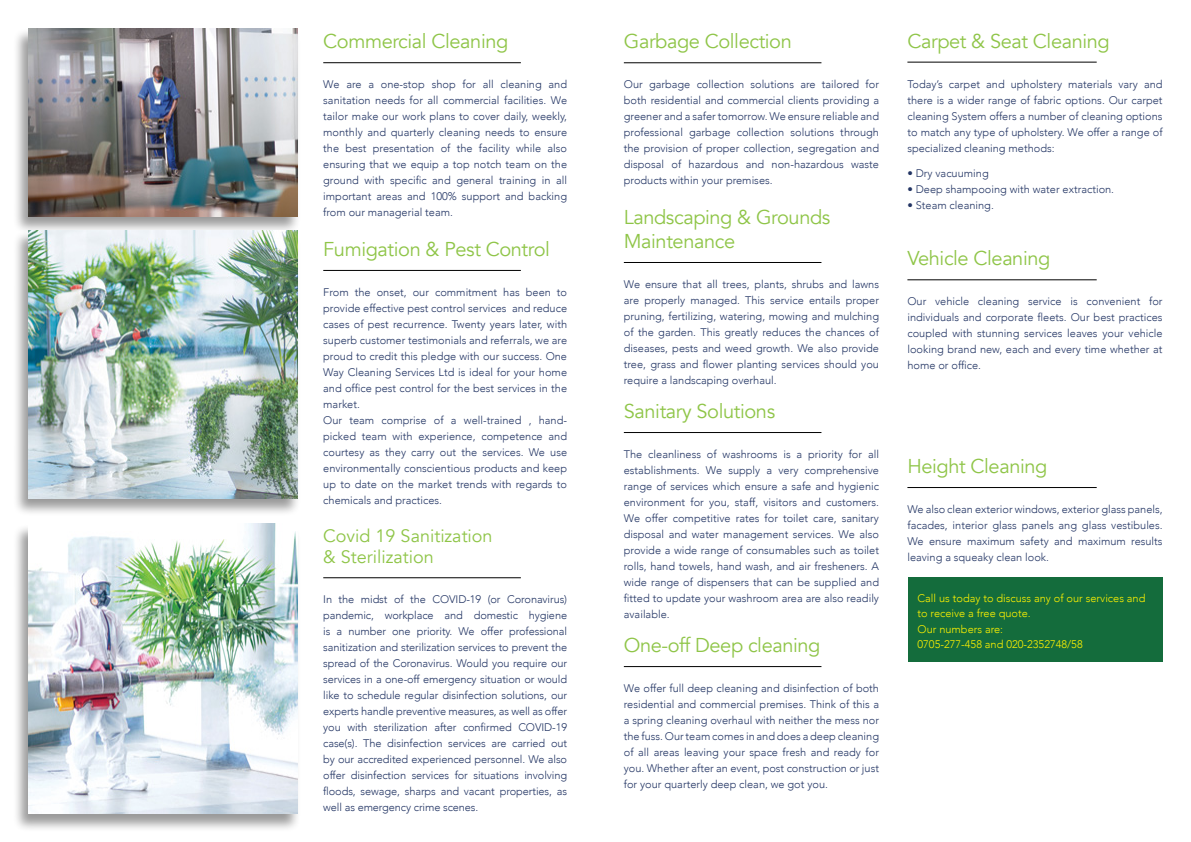
<style>
.page{position:relative;width:1191px;height:842px;background:#fff}
.page>*{position:absolute;margin:0;border:0;box-sizing:border-box;transform-origin:0 0}
.t1{font:20px/24px "Avenir";letter-spacing:-.02em;color:#8fc548}
.t2{font:18px/21.6px "Avenir";color:#8fc548}
.t3{font:300 11px/16px "Avenir";color:#233564;text-align:justify}
.t4{font:300 11px/15px "Avenir";color:#fff200}
</style>
<div class="page">
<div style="left:12px;top:28px;width:289px;height:207px;background:#000;opacity:.4"></div>
<img style="left:28px;top:28px;width:270px;height:188px">
<div style="left:12px;top:230px;width:289px;height:287px;background:#000;opacity:.4"></div>
<img style="left:28px;top:230px;width:270px;height:268px">
<div style="left:12px;top:523px;width:289px;height:309px;background:#000;opacity:.4"></div>
<img style="left:28px;top:524px;width:270px;height:290px">
<hr style="left:323px;top:270px;width:198px;height:1px;background:#000">
<hr style="left:323px;top:577px;width:198px;height:1px;background:#000">
<hr style="left:323px;top:62px;width:198px;height:1px;background:#000">
<hr style="left:624px;top:63px;width:197px;height:1px;background:#000">
<hr style="left:624px;top:262px;width:197px;height:1px;background:#000">
<hr style="left:624px;top:432px;width:197px;height:1px;background:#000">
<hr style="left:624px;top:666px;width:197px;height:1px;background:#000">
<hr style="left:907px;top:62px;width:189px;height:1px;background:#000">
<hr style="left:907px;top:280px;width:189px;height:1px;background:#000">
<hr style="left:907px;top:487px;width:189px;height:1px;background:#000">
<div style="left:908px;top:577px;width:254px;height:85px;background:#146c3c"></div>
<h1 class="t1" style="left:323px;top:30px;width:187px">Commercial Cleaning</h1>
<h1 class="t1" style="left:624px;top:30px;width:169px">Garbage Collection</h1>
<p class="t3" style="left:624px;top:76px;width:257px">Our garbage collection solutions are tailored for both residential and commercial clients providing a greener and a safer tomorrow. We ensure reliable and professional garbage collection solutions through the provision of proper collection, segregation and disposal of hazardous and non-hazardous waste products within your premises.</p>
<h1 class="t1" style="left:624px;top:206px;width:208px">Landscaping &amp; Grounds<br>Maintenance</h1>
<p class="t3" style="left:624px;top:276px;width:257px">We ensure that all trees, plants, shrubs and lawns are properly managed. This service entails proper pruning, fertilizing, watering, mowing and mulching of the garden. This greatly reduces the chances of diseases, pests and weed growth. We also provide tree, grass and flower planting services should you require a landscaping overhaul.</p>
<h1 class="t1" style="left:624px;top:400px;width:153px">Sanitary Solutions</h1>
<p class="t3" style="left:624px;top:446px;width:257px">The cleanliness of washrooms is a priority for all establishments. We supply a very comprehensive range of services which ensure a safe and hygienic environment for you, staff, visitors and customers.<br>We offer competitive rates for toilet care, sanitary disposal and water management services. We also provide a wide range of consumables such as toilet rolls, hand towels, hand wash, and air fresheners. A wide range of dispensers that can be supplied and fitted to update your washroom area are also readily available.</p>
<h1 class="t1" style="left:624px;top:634px;width:198px">One-off Deep cleaning</h1>
<p class="t3" style="left:624px;top:680px;width:257px">We offer full deep cleaning and disinfection of both residential and commercial premises. Think of this a a spring cleaning overhaul with neither the mess nor the fuss. Our team comes in and does a deep cleaning of all areas leaving your space fresh and ready for you. Whether after an event, post construction or just for your quarterly deep clean, we got you.</p>
<p class="t3" style="left:323px;top:76px;width:245px">We are a one-stop shop for all cleaning and sanitation needs for all commercial facilities. We tailor make our work plans to cover daily, weekly, monthly and quarterly cleaning needs to ensure the best presentation of the facility while also ensuring that we equip a top notch team on the ground with specific and general training in all important areas and 100% support and backing from our managerial team.</p>
<h1 class="t1" style="left:323px;top:237px;width:228px">Fumigation &amp; Pest Control</h1>
<p class="t3" style="left:323px;top:284px;width:245px;text-align:left">From the onset, our commitment has been to provide effective pest control services and reduce cases of pest recurrence. Twenty years later, with superb customer testimonials and referrals, we are proud to credit this pledge with our success. One Way Cleaning Services Ltd is ideal for your home and office pest control for the best services in the market.<br>Our team comprise of a well-trained , hand&shy;picked team with experience, competence and courtesy as they carry out the services. We use environmentally conscientious products and keep up to date on the market trends with regards to chemicals and practices.</p>
<h2 class="t2" style="left:323px;top:525px;width:171px">Covid 19 Sanitization &amp; Sterilization</h2>
<p class="t3" style="left:323px;top:591px;width:245px">In the midst of the COVID-19 (or Coronavirus) pandemic, workplace and domestic hygiene is a number one priority. We offer professional sanitization and sterilization services to prevent the spread of the Coronavirus. Would you require our services in a one-off emergency situation or would like to schedule regular disinfection solutions, our experts handle preventive measures, as well as offer you with sterilization after confirmed COVID-19 case(s). The disinfection services are carried out by our accredited experienced personnel. We also offer disinfection services for situations involving floods, sewage, sharps and vacant properties, as well as emergency crime scenes.</p>
<h1 class="t1" style="left:907px;top:29px;width:204px">Carpet &amp; Seat Cleaning</h1>
<p class="t3" style="left:907px;top:76px;width:257px">Today’s carpet and upholstery materials vary and there is a wider range of fabric options. Our carpet cleaning System offers a number of cleaning options to match any type of upholstery. We offer a range of specialized cleaning methods:</p>
<p class="t3" style="left:907px;top:165px;width:83px">• Dry vacuuming</p>
<p class="t3" style="left:907px;top:181px;width:208px">• Deep shampooing with water extraction.</p>
<p class="t3" style="left:907px;top:197px;width:88px">• Steam cleaning.</p>
<h1 class="t1" style="left:907px;top:247px;width:144px">Vehicle Cleaning</h1>
<p class="t3" style="left:907px;top:293px;width:257px">Our vehicle cleaning service is convenient for individuals and corporate fleets. Our best practices coupled with stunning services leaves your vehicle looking brand new, each and every time whether at home or office.</p>
<h1 class="t1" style="left:907px;top:455px;width:141px">Height Cleaning</h1>
<p class="t3" style="left:907px;top:501px;width:257px">We also clean exterior windows, exterior glass panels, facades, interior glass panels ang glass vestibules.<br>We ensure maximum safety and maximum results leaving a squeaky clean look.</p>
<p class="t4" style="left:917px;top:591px;width:229px">Call us today to discuss any of our services and to receive a free quote.<br>Our numbers are:<br>0705-277-458 and 020-2352748/58</p>
</div>
